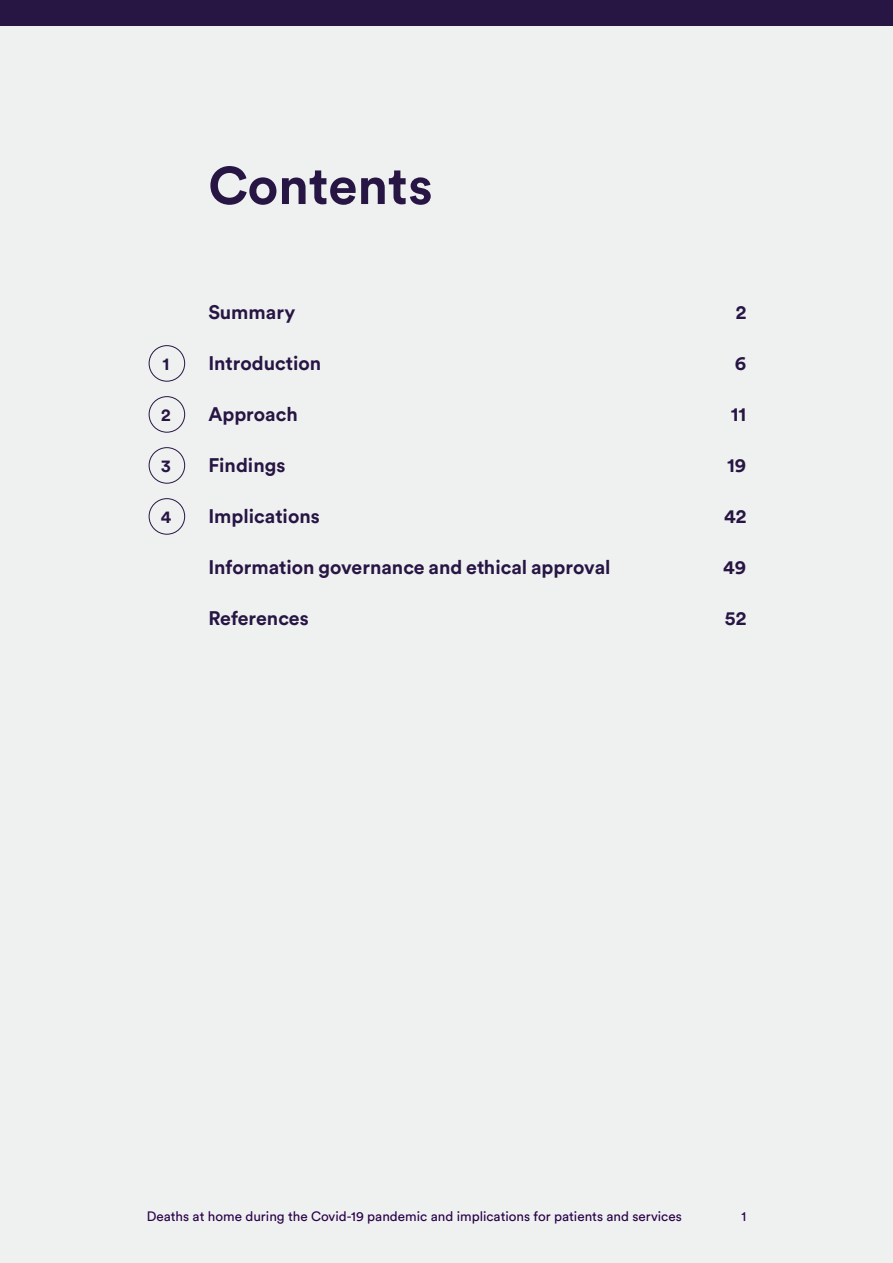
<style>
.page{position:relative;width:893px;height:1263px;background:#fff}
.page>*{position:absolute;margin:0;border:0;box-sizing:border-box;transform-origin:0 0}
.Contents_Heading{font:700 52.5px "Circular Pro";color:#271544}
.t1{font:700 19.5px "Circular Pro";color:#271544}
.Navigation_number{font:700 17.55px "Circular Pro";color:#271544}
.t2{font:13.5px "Circular Pro";color:#280048}
</style>
<div class="page">
<div style="left:0;top:0;width:893px;height:26px;background:#271544"></div>
<div style="left:0;top:26px;width:893px;height:1237px;background:#eff0f0"></div>
<div style="left:149px;top:345px;width:36px;height:36px;border:1px solid #271544;border-radius:50%"></div>
<div style="left:149px;top:396px;width:36px;height:36px;border:1px solid #271544;border-radius:50%"></div>
<div style="left:149px;top:447px;width:36px;height:36px;border:1px solid #271544;border-radius:50%"></div>
<div style="left:149px;top:498px;width:36px;height:36px;border:1px solid #271544;border-radius:50%"></div>
<p class="Contents_Heading" style="left:208px;top:149px;width:226px">Contents</p>
<p class="Navigation_number" style="left:162px;top:351px;width:8px">1</p>
<p class="Navigation_number" style="left:161px;top:402px;width:11px">2</p>
<p class="Navigation_number" style="left:161px;top:453px;width:11px">3</p>
<p class="Navigation_number" style="left:161px;top:504px;width:12px">4</p>
<p class="t1" style="left:208px;top:298px;width:89px">Summary</p>
<p class="t1" style="left:736px;top:298px;width:12px">2</p>
<p class="t1" style="left:208px;top:349px;width:114px">Introduction</p>
<p class="t1" style="left:735px;top:349px;width:13px">6</p>
<p class="t1" style="left:208px;top:400px;width:91px">Approach</p>
<p class="t1" style="left:731px;top:400px;width:17px">11</p>
<p class="t1" style="left:208px;top:451px;width:79px">Findings</p>
<p class="t1" style="left:727px;top:451px;width:21px">19</p>
<p class="t1" style="left:208px;top:502px;width:113px">Implications</p>
<p class="t1" style="left:724px;top:502px;width:24px">42</p>
<p class="t1" style="left:208px;top:553px;width:404px">Information governance and ethical approval</p>
<p class="t1" style="left:723px;top:553px;width:25px">49</p>
<p class="t1" style="left:208px;top:604px;width:102px">References</p>
<p class="t1" style="left:725px;top:604px;width:23px">52</p>
<p class="t2" style="left:147px;top:1207px;width:537px">Deaths at home during the Covid-19 pandemic and implications for patients and services</p>
<p class="t2" style="left:741px;top:1207px;width:6px">1</p>
</div>
